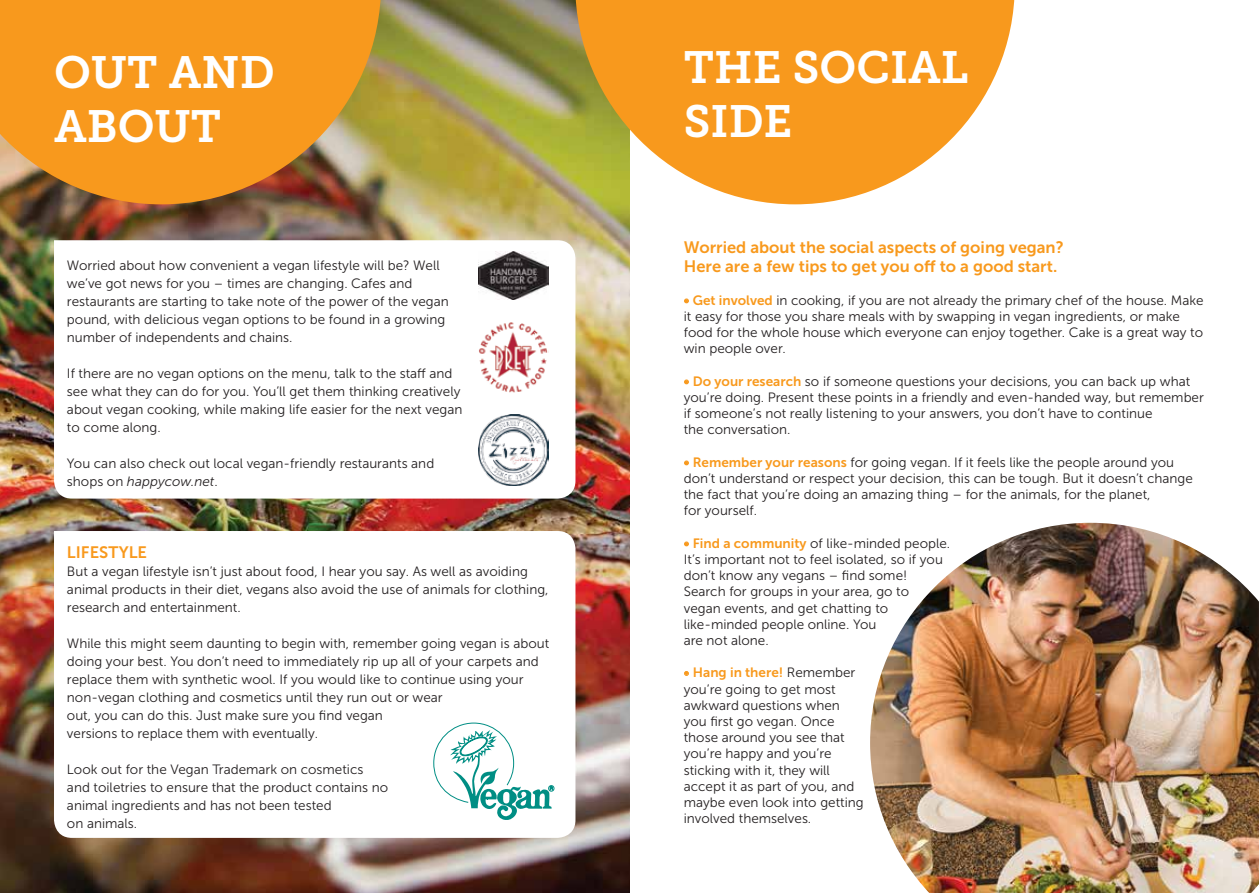
<style>
.page{position:relative;width:1259px;height:893px;background:#fff}
.page>*{position:absolute;margin:0;border:0;box-sizing:border-box;transform-origin:0 0}
.t1{font:45px/54px "Museo Slab 700";color:#fff}
.t2{font:16.5px/19.8px "Museo Sans 700";color:#f8991d}
.t3{font:13.5px/16.2px "Museo Sans 300";color:#231f20}
.t4{font:13.5px "Museo Sans 700";color:#f8991d}
.s1{font-style:italic}
.s2{color:#f8991d}
.s3{font-family:"Museo Sans 700";color:#f8991d}
.s4{font-family:"Museo Sans 300"}
.s5{font-family:"Museo Sans 300";color:#231f20}
</style>
<div class="page">
<img style="left:0;top:0;width:629px;height:893px">
<svg style="left:54px;top:531px;width:521px;height:307px"></svg>
<svg style="left:0;top:0;width:381px;height:204px;background:#e59225"></svg>
<svg style="left:54px;top:240px;width:521px;height:259px"></svg>
<svg style="left:433px;top:722px;width:121px;height:98px"></svg>
<img style="left:478px;top:252px;width:71px;height:48px">
<img style="left:478px;top:322px;width:71px;height:70px">
<img style="left:478px;top:415px;width:71px;height:70px">
<svg style="left:575px;top:0;width:439px;height:204px;fill:#f8991d"></svg>
<svg style="left:684px;top:299px;width:5px;height:4px"></svg>
<svg style="left:684px;top:380px;width:5px;height:4px"></svg>
<svg style="left:684px;top:461px;width:5px;height:4px"></svg>
<svg style="left:684px;top:542px;width:5px;height:4px"></svg>
<svg style="left:684px;top:671px;width:5px;height:5px"></svg>
<img style="left:870px;top:523px;width:389px;height:370px">
<h1 class="t1" style="left:54px;top:45px;width:222px">OUT AND<br>ABOUT</h1>
<p class="t3" style="left:67px;top:256px;width:383px;line-height:18px">Worried about how convenient a vegan lifestyle will be? Well we’ve got news for you – times are changing. Cafes and restaurants are starting to take note of the power of the vegan pound, with delicious vegan options to be found in a growing number of independents and chains.</p>
<p class="t3" style="left:67px;top:364px;width:397px;line-height:18px">If there are no vegan options on the menu, talk to the staff and see what they can do for you. You’ll get them thinking creatively about vegan cooking, while making life easier for the next vegan to come along.</p>
<p class="t3" style="left:67px;top:454px;width:369px;line-height:18px">You can also check out local vegan-friendly restaurants and shops on <span class="s1">happycow.net</span>.</p>
<p class="t2" style="left:67px;top:542px;width:82px">LIFESTYLE</p>
<p class="t3" style="left:67px;top:562px;width:483px;line-height:18px">But a vegan lifestyle isn’t just about food, I hear you say. As well as avoiding animal products in their diet, vegans also avoid the use of animals for clothing, research and entertainment.</p>
<p class="t3" style="left:67px;top:634px;width:484px;line-height:18px">While this might seem daunting to begin with, remember going vegan is about doing your best. You don’t need to immediately rip up all of your carpets and replace them with synthetic wool. If you would like to continue using your non-vegan clothing and cosmetics until they run out or wear<br>out, you can do this. Just make sure you find vegan<br>versions to replace them with eventually.</p>
<p class="t3" style="left:67px;top:760px;width:323px;line-height:18px">Look out for the Vegan Trademark on cosmetics and toiletries to ensure that the product contains no animal ingredients and has not been tested<br>on animals.</p>
<h1 class="t1" style="left:684px;top:41px;width:286px">THE SOCIAL<br>SIDE</h1>
<p class="t2" style="left:684px;top:237px;width:381px">Worried about the social aspects of going vegan?<br>Here are a few tips to get you off to a good start.</p>
<p class="t3" style="left:684px;top:292px;width:521px"><span class="s2">•</span> <span class="s3">Get involved</span> in cooking, if you are not already the primary chef of the house. Make it easy for those you share meals with by swapping in vegan ingredients, or make food for the whole house which everyone can enjoy together. Cake is a great way to win people over.</p>
<p class="t3" style="left:684px;top:373px;width:521px"><span class="s2">•</span> <span class="s3">Do your research</span> so if someone questions your decisions, you can back up what you’re doing. Present these points in a friendly and even-handed way, but remember if someone’s not really listening to your answers, you don’t have to continue<br>the conversation.</p>
<p class="t3" style="left:684px;top:454px;width:510px"><span class="s2">•</span> <span class="s3">Remember your reasons</span> for going vegan. If it feels like the people around you don’t understand or respect your decision, this can be tough. But it doesn’t change the fact that you’re doing an amazing thing – for the animals, for the planet,<br>for yourself.</p>
<p class="t3" style="left:684px;top:535px;width:268px"><span class="s2">•</span> <span class="s3">Find a community</span> of like-minded people.<br>It’s important not to feel isolated, so if you don’t know any vegans – find some!<br>Search for groups in your area, go to<br>vegan events, and get chatting to like-minded people online. You<br>are not alone.</p>
<p class="t4" style="left:684px;top:665px;width:173px"><span class="s4">•</span> Hang in there! <span class="s5">Remember</span></p>
<p class="t3" style="left:684px;top:681px;width:181px">you’re going to get most awkward questions when you first go vegan. Once those around you see that you’re happy and you’re sticking with it, they will accept it as part of you, and maybe even look into getting involved themselves.</p>
</div>
